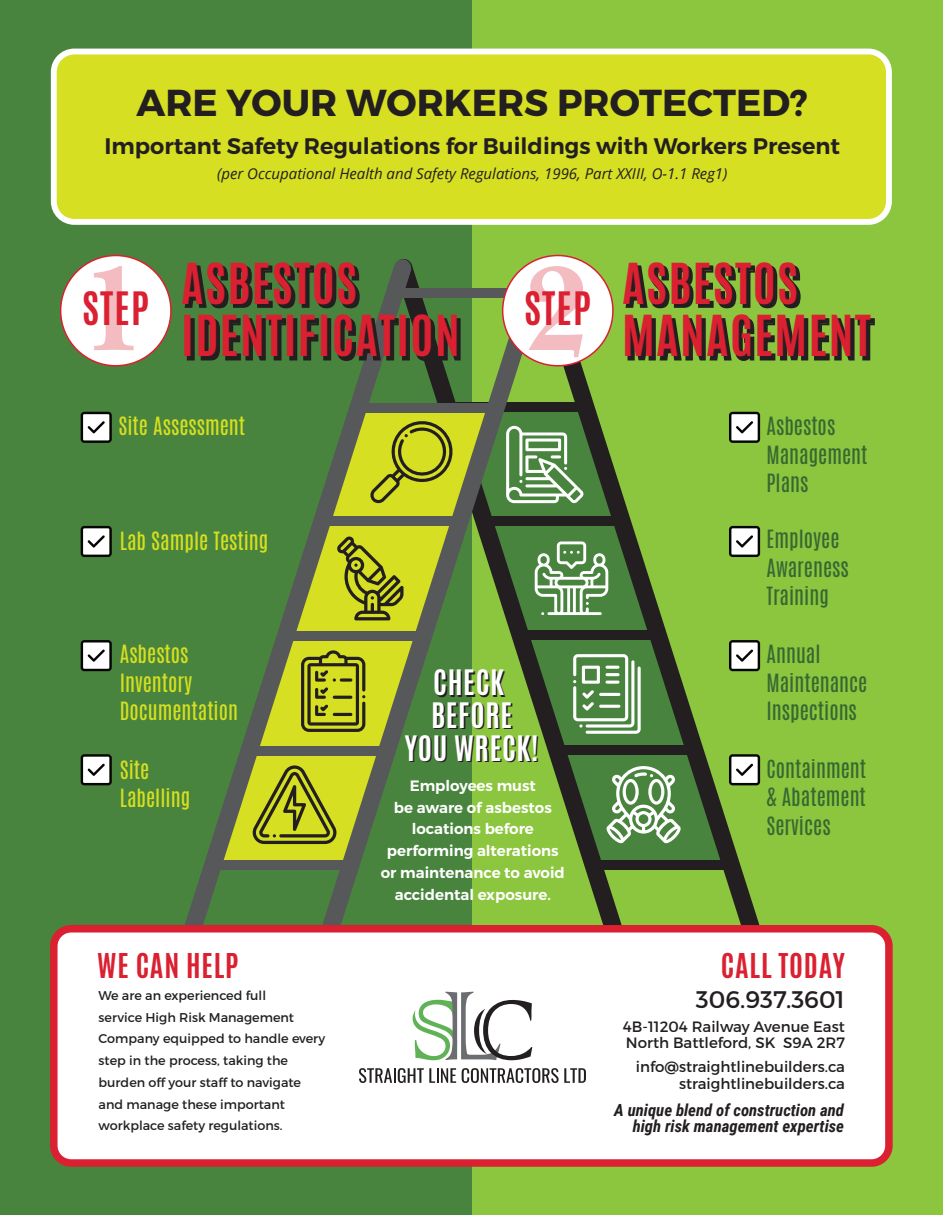
<style>
.page{position:relative;width:945px;height:1215px;background:#fff}
.page>*{position:absolute;margin:0;border:0;box-sizing:border-box;transform-origin:0 0}
.t1{font:700 124.2px "New Baskerville";color:#da2031}
.t2{font:700 47.25px/52.7px "Antonio";letter-spacing:.03em;color:#da2031}
.t3{font:700 38.4px "Antonio";letter-spacing:.03em;color:#da2031}
.t4{font:700 37.5px "Montserrat";color:#231f20}
.t5{font:700 29.25px/32.7px "Antonio";letter-spacing:.025em;color:#fff;text-align:center}
.t6{font:700 28.65px "Antonio";letter-spacing:.03em;color:#da2031}
.t7{font:24px "Montserrat";color:#231f20}
.t8{font:600 22.5px "Montserrat";color:#231f20}
.t9{font:21px/28.5px "Antonio";color:#376832}
.t10{font:21px/28.5px "Antonio";color:#d6df21}
.t11{font:italic 700 16.8px/16.5px "Roboto Condensed";color:#231f20;text-align:right}
.t12{font:600 15px/21.8px "Montserrat";color:#fff;text-align:center}
.t13{font:15px/16.5px "Montserrat";color:#231f20}
.t14{font:italic 15px "Open Sans";color:#231f20}
.t15{font:12.75px/21.8px "Montserrat";color:#231f20}
</style>
<div class="page">
<div style="left:0;top:0;width:481px;height:1215px;background:#48843d"></div>
<div style="left:472px;top:0;width:471px;height:1215px;background:#8bc63e"></div>
<div style="left:54px;top:52px;width:835px;height:170px;background:#d6df21;border-radius:20px"></div>
<div style="left:51px;top:49px;width:841px;height:176px;border:6px solid #fff;border-radius:20px"></div>
<svg style="left:550px;top:258px;width:211px;height:667px"></svg>
<svg style="left:132px;top:258px;width:135px;height:667px"></svg>
<div style="left:209px;top:860px;width:138px;height:9px;background:#57585a"></div>
<svg style="left:267px;top:258px;width:283px;height:667px"></svg>
<div style="left:54px;top:929px;width:835px;height:234px;background:#fff;border-radius:17px"></div>
<div style="left:50px;top:925px;width:843px;height:242px;border:8px solid #da2031;border-radius:17px"></div>
<svg style="left:413px;top:992px;width:119px;height:68px"></svg>
<svg style="left:359px;top:1068px;width:97px;height:15px"></svg>
<svg style="left:462px;top:1068px;width:124px;height:15px"></svg>
<svg style="left:184px;top:264px;width:177px;height:45px"></svg>
<div style="left:187px;top:318px;width:8px;height:42px;border:2px solid #231f20"></div>
<svg style="left:200px;top:317px;width:87px;height:44px"></svg>
<div style="left:289px;top:318px;width:8px;height:42px;border:2px solid #231f20"></div>
<svg style="left:302px;top:317px;width:18px;height:44px"></svg>
<div style="left:323px;top:318px;width:8px;height:42px;border:2px solid #231f20"></div>
<svg style="left:336px;top:317px;width:64px;height:45px"></svg>
<div style="left:402px;top:318px;width:8px;height:42px;border:2px solid #231f20"></div>
<svg style="left:415px;top:317px;width:46px;height:45px"></svg>
<svg style="left:625px;top:264px;width:250px;height:98px"></svg>
<div style="left:61px;top:256px;width:110px;height:110px;background:#fff;border-radius:50%"></div>
<div style="left:60px;top:255px;width:112px;height:112px;border:2px solid #da2031;border-radius:50%"></div>
<div style="left:503px;top:256px;width:110px;height:110px;background:#fff;border-radius:50%"></div>
<div style="left:502px;top:255px;width:112px;height:112px;border:2px solid #da2031;border-radius:50%"></div>
<svg style="left:214px;top:405px;width:546px;height:463px"></svg>
<svg style="left:81px;top:412px;width:31px;height:31px"></svg>
<svg style="left:81px;top:526px;width:31px;height:31px"></svg>
<svg style="left:81px;top:640px;width:31px;height:31px"></svg>
<svg style="left:81px;top:754px;width:31px;height:31px"></svg>
<h3 class="t4" style="left:137px;top:80px;width:673px">ARE YOUR WORKERS PROTECTED?</h3>
<h3 class="t8" style="left:104px;top:132px;width:737px">Important Safety Regulations for Buildings with Workers Present</h3>
<p class="t14" style="left:217px;top:164px;width:512px">(per Occupational Health and Safety Regulations, 1996, Part XXIII, O-1.1 Reg1)</p>
<h1 class="t1" style="left:81px;top:237px;width:66px">1</h1>
<h3 class="t3" style="left:82px;top:280px;width:68px">STEP</h3>
<h2 class="t2" style="left:181px;top:258px;width:280px">ASBESTOS<br>IDENTIFICATION</h2>
<h2 class="t2" style="left:622px;top:258px;width:250px">ASBESTOS<br>MANAGEMENT</h2>
<h1 class="t1" style="left:523px;top:237px;width:66px">2</h1>
<h3 class="t3" style="left:524px;top:280px;width:68px">STEP</h3>
<h3 class="t10" style="left:119px;top:412px;width:128px">Site Assessment</h3>
<h3 class="t10" style="left:120px;top:527px;width:150px">Lab Sample Testing</h3>
<h3 class="t10" style="left:120px;top:640px;width:120px">Asbestos<br>Inventory<br>Documentation</h3>
<h3 class="t10" style="left:120px;top:756px;width:72px">Site<br>Labelling</h3>
<h3 class="t5" style="left:405px;top:667px;width:135px">CHECK<br>BEFORE<br>YOU WRECK!</h3>
<p class="t12" style="left:381px;top:775px;width:186px">Employees must<br>be aware of asbestos locations before performing alterations or maintenance to avoid accidental exposure.</p>
<h3 class="t9" style="left:766px;top:412px;width:102px">Asbestos<br>Management<br>Plans</h3>
<h3 class="t9" style="left:766px;top:525px;width:84px">Employee<br>Awareness<br>Training</h3>
<h3 class="t9" style="left:766px;top:640px;width:102px">Annual<br>Maintenance<br>Inspections</h3>
<h3 class="t9" style="left:766px;top:755px;width:101px;text-align:justify">Containment &amp; Abatement Services</h3>
<h3 class="t6" style="left:97px;top:944px;width:143px">WE CAN HELP</h3>
<h3 class="t6" style="left:721px;top:944px;width:125px">CALL TODAY</h3>
<p class="t15" style="left:99px;top:985px;width:228px">We are an experienced full<br>service High Risk Management<br>Company equipped to handle every step in the process, taking the burden off your staff to navigate and manage these important workplace safety regulations.</p>
<h3 class="t7" style="left:696px;top:984px;width:150px">306.937.3601</h3>
<p class="t13" style="left:623px;top:1018px;width:223px">4B-11204 Railway Avenue East<br>North Battleford, SK S9A 2R7</p>
<p class="t13" style="left:636px;top:1059px;width:211px;text-align:right">info@straightlinebuilders.ca straightlinebuilders.ca</p>
<h3 class="t11" style="left:614px;top:1101px;width:231px">A unique blend of construction and high risk management expertise</h3>
</div>
